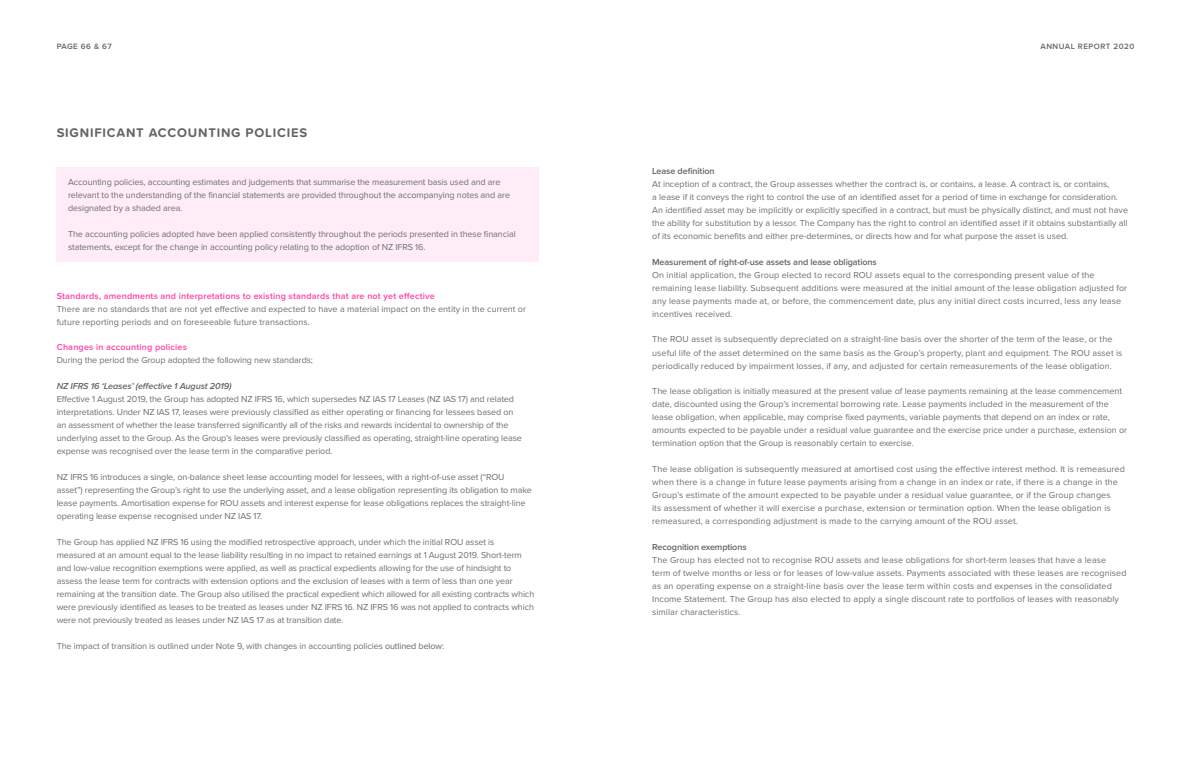
<style>
.page{position:relative;width:1191px;height:766px;background:#fff}
.page>*{position:absolute;margin:0;border:0;box-sizing:border-box;transform-origin:0 0}
.t1{font:700 13px "Proxima Soft";letter-spacing:.06em;color:#636466}
.t2{font:9px/13px "Proxima Nova";color:#6d6e71}
.t3{font:600 9px "Proxima Nova";letter-spacing:.02em;color:#ff3ea5}
.t4{font:600 9px "Proxima Nova";letter-spacing:-.01em;color:#636466}
.t5{font:italic 600 9px "Proxima Nova";letter-spacing:-.01em;color:#636466}
.t6{font:600 8px "Proxima Nova";letter-spacing:.06em;color:#636466}
.s1{color:#636466}
</style>
<div class="page">
<div style="left:57px;top:167px;width:482px;height:94px;background:#ffecf6"></div>
<p class="t6" style="left:57px;top:40px;width:56px">PAGE 66 &amp; 67</p>
<p class="t6" style="left:1040px;top:40px;width:95px">ANNUAL REPORT 2020</p>
<h1 class="t1" style="left:57px;top:122px;width:252px">SIGNIFICANT ACCOUNTING POLICIES</h1>
<p class="t2" style="left:68px;top:175px;width:443px">Accounting policies, accounting estimates and judgements that summarise the measurement basis used and are relevant to the understanding of the financial statements are provided throughout the accompanying notes and are designated by a shaded area.</p>
<p class="t2" style="left:68px;top:227px;width:449px">The accounting policies adopted have been applied consistently throughout the periods presented in these financial statements, except for the change in accounting policy relating to the adoption of NZ IFRS 16.</p>
<p class="t3" style="left:57px;top:289px;width:380px">Standards, amendments and interpretations to existing standards that are not yet effective</p>
<p class="t2" style="left:57px;top:301px;width:471px">There are no standards that are not yet effective and expected to have a material impact on the entity in the current or future reporting periods and on foreseeable future transactions.</p>
<p class="t3" style="left:57px;top:340px;width:132px">Changes in accounting policies</p>
<p class="t2" style="left:57px;top:353px;width:258px">During the period the Group adopted the following new standards;</p>
<p class="t5" style="left:57px;top:379px;width:177px">NZ IFRS 16 ‘Leases’ (effective 1 August 2019)</p>
<p class="t2" style="left:57px;top:392px;width:467px">Effective 1 August 2019, the Group has adopted NZ IFRS 16, which supersedes NZ IAS 17 Leases (NZ IAS 17) and related interpretations. Under NZ IAS 17, leases were previously classified as either operating or financing for lessees based on an assessment of whether the lease transferred significantly all of the risks and rewards incidental to ownership of the underlying asset to the Group. As the Group’s leases were previously classified as operating, straight-line operating lease expense was recognised over the lease term in the comparative period.</p>
<p class="t2" style="left:57px;top:470px;width:476px">NZ IFRS 16 introduces a single, on-balance sheet lease accounting model for lessees, with a right-of-use asset (“ROU asset”) representing the Group’s right to use the underlying asset, and a lease obligation representing its obligation to make lease payments. Amortisation expense for ROU assets and interest expense for lease obligations replaces the straight-line operating lease expense recognised under NZ IAS 17.</p>
<p class="t2" style="left:57px;top:534px;width:479px">The Group has applied NZ IFRS 16 using the modified retrospective approach, under which the initial ROU asset is measured at an amount equal to the lease liability resulting in no impact to retained earnings at 1 August 2019. Short-term and low-value recognition exemptions were applied, as well as practical expedients allowing for the use of hindsight to assess the lease term for contracts with extension options and the exclusion of leases with a term of less than one year remaining at the transition date. The Group also utilised the practical expedient which allowed for all existing contracts which were previously identified as leases to be treated as leases under NZ IFRS 16. NZ IFRS 16 was not applied to contracts which were not previously treated as leases under NZ IAS 17 as at transition date.</p>
<p class="t2" style="left:57px;top:638px;width:389px">The impact of transition is outlined under Note 9, with changes in accounting policies <span class="s1">outlined below:</span></p>
<p class="t4" style="left:652px;top:164px;width:64px">Lease definition</p>
<p class="t2" style="left:652px;top:177px;width:477px">At inception of a contract, the Group assesses whether the contract is, or contains, a lease. A contract is, or contains,<br>a lease if it conveys the right to control the use of an identified asset for a period of time in exchange for consideration.<br>An identified asset may be implicitly or explicitly specified in a contract, but must be physically distinct, and must not have the ability for substitution by a lessor. The Company has the right to control an identified asset if it obtains substantially all of its economic benefits and either pre-determines, or directs how and for what purpose the asset is used.</p>
<p class="t4" style="left:652px;top:255px;width:226px">Measurement of right-of-use assets and lease obligations</p>
<p class="t2" style="left:652px;top:268px;width:476px">On initial application, the Group elected to record ROU assets equal to the corresponding present value of the remaining lease liability. Subsequent additions were measured at the initial amount of the lease obligation adjusted for any lease payments made at, or before, the commencement date, plus any initial direct costs incurred, less any lease incentives received.</p>
<p class="t2" style="left:652px;top:332px;width:472px">The ROU asset is subsequently depreciated on a straight-line basis over the shorter of the term of the lease, or the useful life of the asset determined on the same basis as the Group’s property, plant and equipment. The ROU asset is periodically reduced by impairment losses, if any, and adjusted for certain remeasurements of the lease obligation.</p>
<p class="t2" style="left:652px;top:384px;width:476px">The lease obligation is initially measured at the present value of lease payments remaining at the lease commencement date, discounted using the Group’s incremental borrowing rate. Lease payments included in the measurement of the lease obligation, when applicable, may comprise fixed payments, variable payments that depend on an index or rate, amounts expected to be payable under a residual value guarantee and the exercise price under a purchase, extension or termination option that the Group is reasonably certain to exercise.</p>
<p class="t2" style="left:652px;top:462px;width:474px">The lease obligation is subsequently measured at amortised cost using the effective interest method. It is remeasured when there is a change in future lease payments arising from a change in an index or rate, if there is a change in the Group’s estimate of the amount expected to be payable under a residual value guarantee, or if the Group changes<br>its assessment of whether it will exercise a purchase, extension or termination option. When the lease obligation is remeasured, a corresponding adjustment is made to the carrying amount of the ROU asset.</p>
<p class="t4" style="left:652px;top:540px;width:96px">Recognition exemptions</p>
<p class="t2" style="left:652px;top:553px;width:476px">The Group has elected not to recognise ROU assets and lease obligations for short-term leases that have a lease term of twelve months or less or for leases of low-value assets. Payments associated with these leases are recognised as an operating expense on a straight-line basis over the lease term within costs and expenses in the consolidated Income Statement. The Group has also elected to apply a single discount rate to portfolios of leases with reasonably similar characteristics.</p>
</div>
